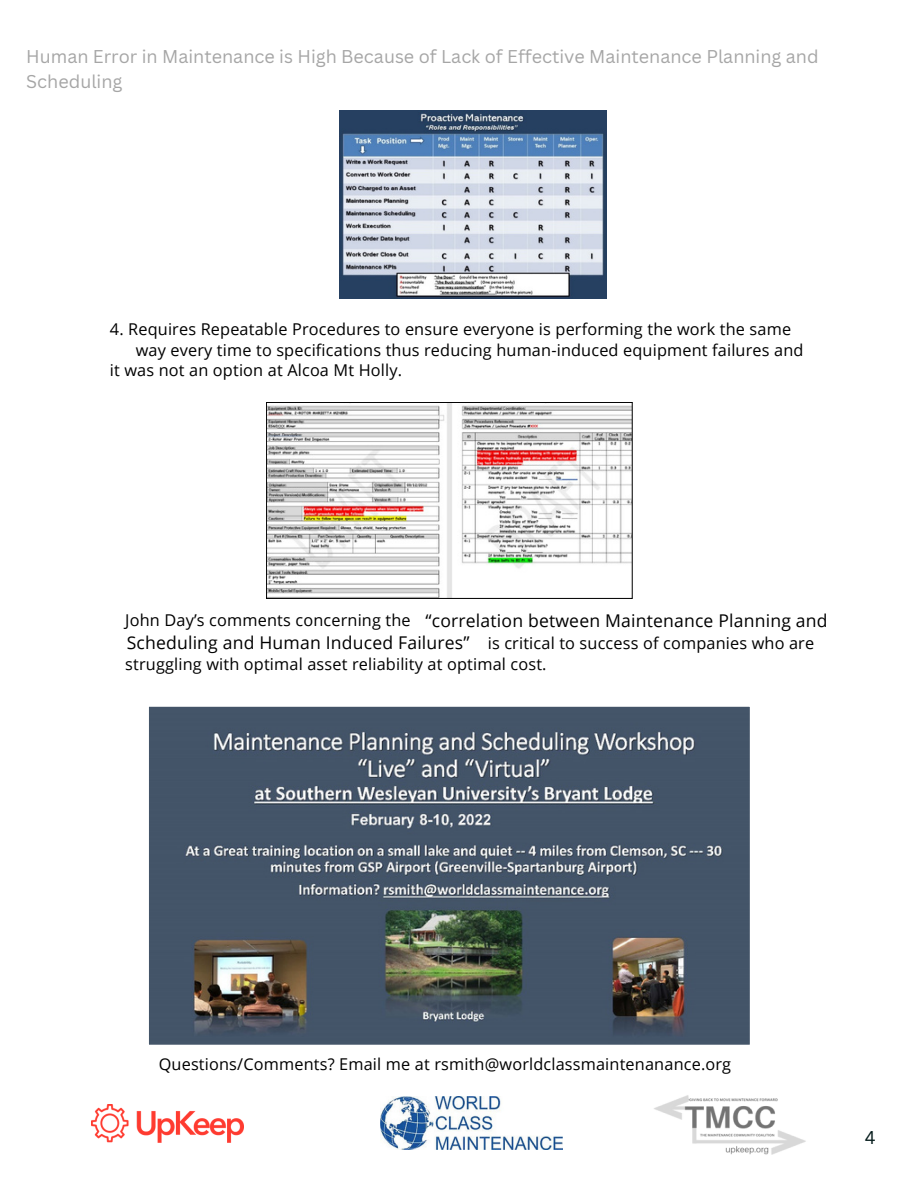
<style>
.page{position:relative;width:918px;height:1188px;background:#fff}
.page>*{position:absolute;margin:0;border:0;box-sizing:border-box;transform-origin:0 0}
.t1{font:18px/24.8px "Canva Sans";color:#a6a6a6}
.t2{font:18px "Canva Sans";color:#051b1b}
.t3{font:17.55px/22.4px "Open Sans";letter-spacing:.01em;color:#000}
.t4{font:16.2px/21.3px "Open Sans";letter-spacing:.01em;color:#000}
</style>
<div class="page">
<img style="left:339px;top:111px;width:268px;height:188px">
<svg style="left:266px;top:402px;width:367px;height:197px"></svg>
<svg style="left:149px;top:706px;width:601px;height:339px;background:#525f6c"></svg>
<img style="left:92px;top:1104px;width:152px;height:39px">
<img style="left:381px;top:1096px;width:182px;height:53px">
<img style="left:654px;top:1095px;width:152px;height:60px">
<p class="t1" style="left:26px;top:44px;width:794px">Human Error in Maintenance is High Because of Lack of Effective Maintenance Planning and<br>Scheduling</p>
<p class="t4" style="left:110px;top:318px;width:683px">4. Requires Repeatable Procedures to ensure everyone is performing the work the same</p>
<p class="t4" style="left:136px;top:339px;width:669px">way every time to specifications thus reducing human-induced equipment failures and</p>
<p class="t4" style="left:110px;top:360px;width:294px">it was not an option at Alcoa Mt Holly.</p>
<p class="t3" style="left:127px;top:609px;width:702px;text-indent:299px">“correlation between Maintenance Planning and<br>Scheduling and Human Induced Failures”</p>
<p class="t4" style="left:125px;top:609px;width:287px">John Day’s comments concerning the</p>
<p class="t4" style="left:125px;top:632px;width:690px;text-indent:363px">is critical to success of companies who are struggling with optimal asset reliability at optimal cost.</p>
<p class="t4" style="left:159px;top:1053px;width:574px">Questions/Comments? Email me at rsmith@worldclassmaintenanance.org</p>
<p class="t2" style="left:865px;top:1125px;width:12px">4</p>
</div>
